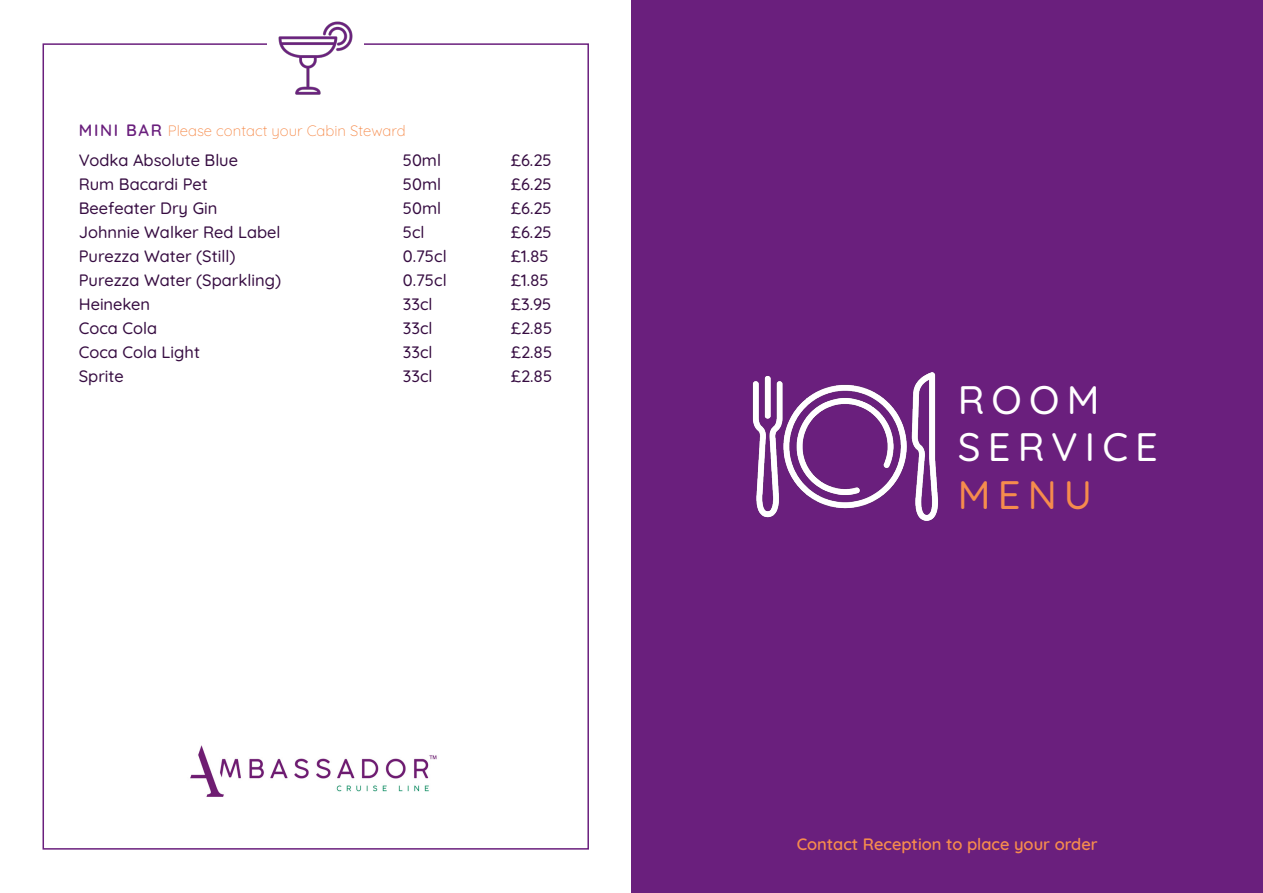
<style>
.page{position:relative;width:1263px;height:893px;background:#fff}
.page>*{position:absolute;margin:0;border:0;box-sizing:border-box;transform-origin:0 0}
.t1{font:500 39.75px "Quicksand";letter-spacing:.18em;color:#fff}
.t2{font:500 39.75px "Quicksand";color:#f68c4d}
.t3{font:500 16.5px "Quicksand";color:#360c41}
.t4{font:600 16.5px "Quicksand";color:#f68c4d}
.t5{font:300 15px "Quicksand";color:#f68c4d}
.s1{font-weight:600;font-size:16.5px;color:#6a1f7d}
</style>
<div class="page">
<div style="left:631px;top:0;width:632px;height:893px;background:#6a1f7d"></div>
<img style="left:190px;top:745px;width:247px;height:52px">
<img style="left:278px;top:21px;width:75px;height:74px">
<img style="left:752px;top:372px;width:186px;height:149px">
<p class="t5" style="left:79px;top:119px;width:328px"><span class="s1">MINI BAR</span> Please contact your Cabin Steward</p>
<p class="t3" style="left:79px;top:147px;width:161px">Vodka Absolute Blue</p>
<p class="t3" style="left:403px;top:147px;width:40px">50ml</p>
<p class="t3" style="left:511px;top:147px;width:42px">£6.25</p>
<p class="t3" style="left:79px;top:171px;width:130px">Rum Bacardi Pet</p>
<p class="t3" style="left:403px;top:171px;width:40px">50ml</p>
<p class="t3" style="left:511px;top:171px;width:42px">£6.25</p>
<p class="t3" style="left:79px;top:195px;width:140px">Beefeater Dry Gin</p>
<p class="t3" style="left:403px;top:195px;width:40px">50ml</p>
<p class="t3" style="left:511px;top:195px;width:42px">£6.25</p>
<p class="t3" style="left:79px;top:219px;width:203px">Johnnie Walker Red Label</p>
<p class="t3" style="left:403px;top:219px;width:23px">5cl</p>
<p class="t3" style="left:511px;top:219px;width:42px">£6.25</p>
<p class="t3" style="left:79px;top:243px;width:158px">Purezza Water (Still)</p>
<p class="t3" style="left:403px;top:243px;width:45px">0.75cl</p>
<p class="t3" style="left:511px;top:243px;width:39px">£1.85</p>
<p class="t3" style="left:79px;top:267px;width:204px">Purezza Water (Sparkling)</p>
<p class="t3" style="left:403px;top:267px;width:45px">0.75cl</p>
<p class="t3" style="left:511px;top:267px;width:39px">£1.85</p>
<p class="t3" style="left:79px;top:291px;width:73px">Heineken</p>
<p class="t3" style="left:403px;top:291px;width:31px">33cl</p>
<p class="t3" style="left:511px;top:291px;width:42px">£3.95</p>
<p class="t3" style="left:79px;top:315px;width:80px">Coca Cola</p>
<p class="t3" style="left:403px;top:315px;width:31px">33cl</p>
<p class="t3" style="left:511px;top:315px;width:43px">£2.85</p>
<p class="t3" style="left:79px;top:339px;width:123px">Coca Cola Light</p>
<p class="t3" style="left:403px;top:339px;width:31px">33cl</p>
<p class="t3" style="left:511px;top:339px;width:43px">£2.85</p>
<p class="t3" style="left:79px;top:363px;width:46px">Sprite</p>
<p class="t3" style="left:403px;top:363px;width:31px">33cl</p>
<p class="t3" style="left:511px;top:363px;width:43px">£2.85</p>
<p class="t1" style="left:958px;top:369px;width:143px">ROOM</p>
<p class="t1" style="left:958px;top:417px;width:201px">SERVICE</p>
<p class="t2" style="left:958px;top:464px;width:136px">MENU</p>
<p class="t4" style="left:797px;top:831px;width:303px">Contact Reception to place your order</p>
</div>
